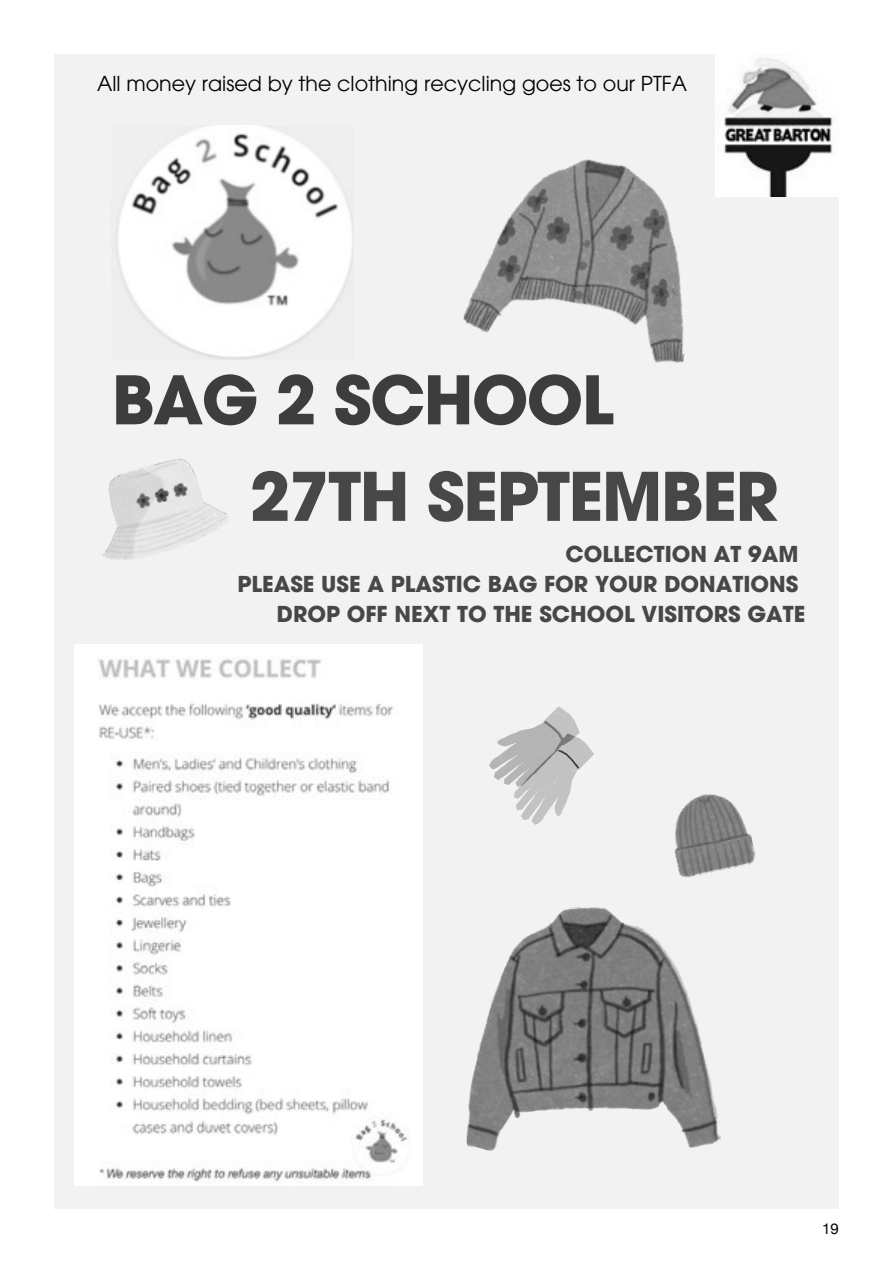
<style>
.page{position:relative;width:893px;height:1263px;background:#fff}
.page>*{position:absolute;margin:0;border:0;box-sizing:border-box;transform-origin:0 0}
.t1{font:700 66.3px "ITC Avant Garde Pro";letter-spacing:-.025em;color:#474747}
.t2{font:700 66.3px "ITC Avant Garde Pro";letter-spacing:-.025em;color:#3d3d3d}
.t3{font:700 21.9px "ITC Avant Garde Pro";color:#474747}
.t4{font:20.7px "ITC Avant Garde Pro";color:#000}
.t5{font:15px "Helvetica Neue";color:#000}
</style>
<div class="page">
<div style="left:54px;top:54px;width:785px;height:1155px;background:#f2f2f2"></div>
<img style="left:466px;top:907px;width:255px;height:244px">
<svg style="left:489px;top:707px;width:105px;height:118px"></svg>
<img style="left:463px;top:142px;width:253px;height:221px">
<img style="left:674px;top:794px;width:82px;height:84px">
<img style="left:116px;top:125px;width:237px;height:235px">
<img style="left:102px;top:458px;width:126px;height:102px">
<img style="left:75px;top:645px;width:347px;height:540px">
<img style="left:716px;top:54px;width:123px;height:143px">
<p class="t4" style="left:97px;top:70px;width:591px">All money raised by the clothing recycling goes to our PTFA</p>
<h1 class="t2" style="left:112px;top:356px;width:503px">BAG 2 SCHOOL</h1>
<h1 class="t1" style="left:250px;top:452px;width:531px">27TH SEPTEMBER</h1>
<p class="t3" style="left:566px;top:539px;width:234px">COLLECTION AT 9AM</p>
<p class="t3" style="left:238px;top:569px;width:562px">PLEASE USE A PLASTIC BAG FOR YOUR DONATIONS</p>
<p class="t3" style="left:277px;top:599px;width:530px">DROP OFF NEXT TO THE SCHOOL VISITORS GATE</p>
<p class="t5" style="left:822px;top:1218px;width:18px">19</p>
</div>
